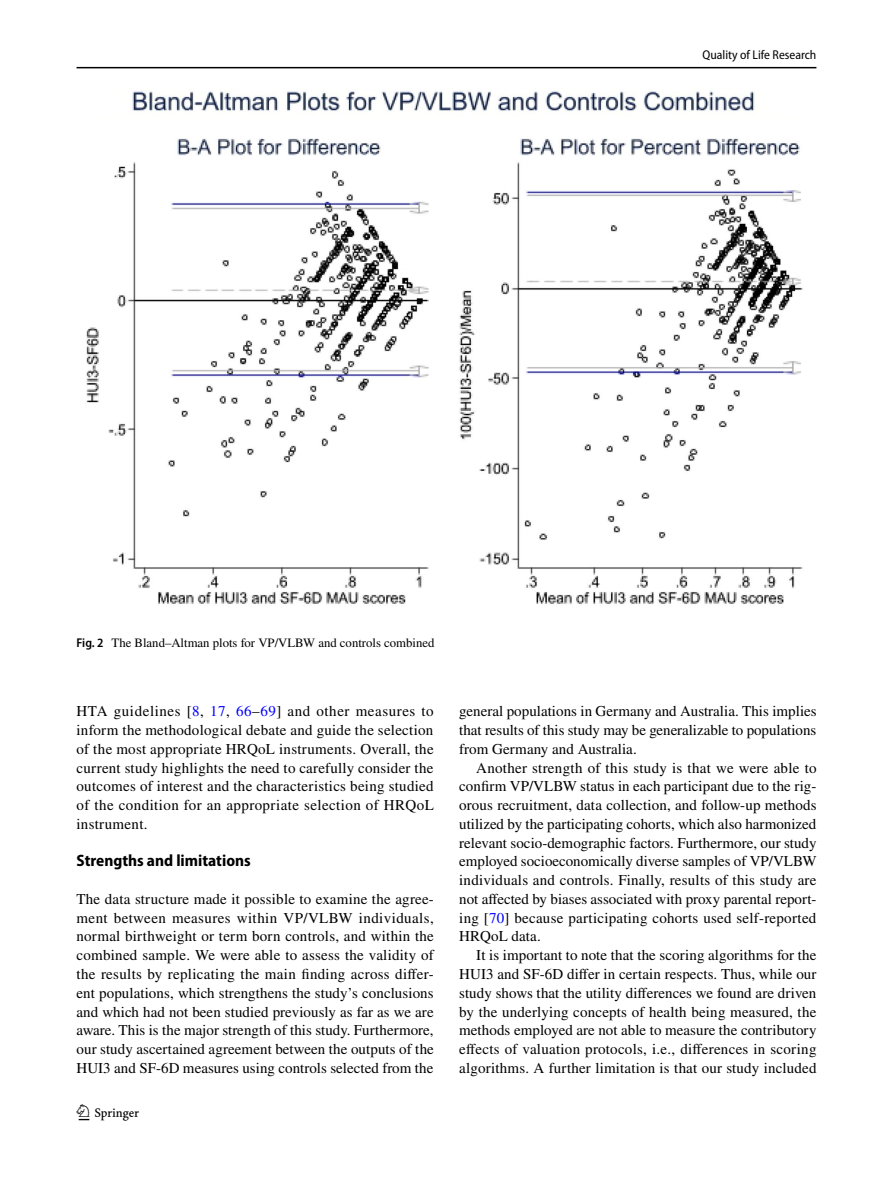
<style>
.page{position:relative;width:893px;height:1187px;background:#fff}
.page>*{position:absolute;margin:0;border:0;box-sizing:border-box;transform-origin:0 0}
.t1{font:22.5px "Springnew";color:#000}
.t2{font:700 semi-condensed 16.5px "Myriad Pro";color:#000}
.t3{font:15px/18.8px "STIX";letter-spacing:.01em;color:#000;text-align:justify}
.t4{font:12.75px "STIX";color:#000}
.t5{font:semi-condensed 12.75px "Myriad Pro";color:#000}
.s1{font-family:"Myriad Pro";font-weight:600;font-stretch:semi-condensed}
.s2{color:#00f}
</style>
<div class="page">
<hr style="left:77px;top:67px;width:739px;height:1px;background:#000">
<img style="left:86px;top:91px;width:717px;height:513px">
<p class="t5" style="left:702px;top:48px;width:115px">Quality of Life Research</p>
<p class="t4" style="left:77px;top:634px;width:359px"><span class="s1">Fig. 2</span> The Bland–Altman plots for VP/VLBW and controls combined</p>
<p class="t3" style="left:77px;top:703px;width:359px">HTA guidelines [<span class="s2">8</span>, <span class="s2">17</span>, <span class="s2">66</span>–<span class="s2">69</span>] and other measures to inform the methodological debate and guide the selection of the most appropriate HRQoL instruments. Overall, the current study highlights the need to carefully consider the outcomes of interest and the characteristics being studied of the condition for an appropriate selection of HRQoL instrument.</p>
<p class="t2" style="left:77px;top:851px;width:176px">Strengths and limitations</p>
<p class="t3" style="left:77px;top:890px;width:360px">The data structure made it possible to examine the agree&shy;ment between measures within VP/VLBW individuals, normal birthweight or term born controls, and within the combined sample. We were able to assess the validity of the results by replicating the main finding across differ&shy;ent populations, which strengthens the study’s conclusions and which had not been studied previously as far as we are aware. This is the major strength of this study. Furthermore, our study ascertained agreement between the outputs of the HUI3 and SF-6D measures using controls selected from the</p>
<h1 class="t1" style="left:79px;top:1104px;width:62px">1 3</h1>
<p class="t3" style="left:459px;top:703px;width:359px">general populations in Germany and Australia. This implies that results of this study may be generalizable to populations from Germany and Australia.</p>
<p class="t3" style="left:459px;top:759px;width:359px;text-indent:17px">Another strength of this study is that we were able to confirm VP/VLBW status in each participant due to the rig&shy;orous recruitment, data collection, and follow-up methods utilized by the participating cohorts, which also harmonized relevant socio-demographic factors. Furthermore, our study employed socioeconomically diverse samples of VP/VLBW individuals and controls. Finally, results of this study are not affected by biases associated with proxy parental report&shy;ing [<span class="s2">70</span>] because participating cohorts used self-reported HRQoL data.</p>
<p class="t3" style="left:459px;top:946px;width:359px;text-indent:17px">It is important to note that the scoring algorithms for the HUI3 and SF-6D differ in certain respects. Thus, while our study shows that the utility differences we found are driven by the underlying concepts of health being measured, the methods employed are not able to measure the contributory effects of valuation protocols, i.e., differences in scoring algorithms. A further limitation is that our study included</p>
</div>
